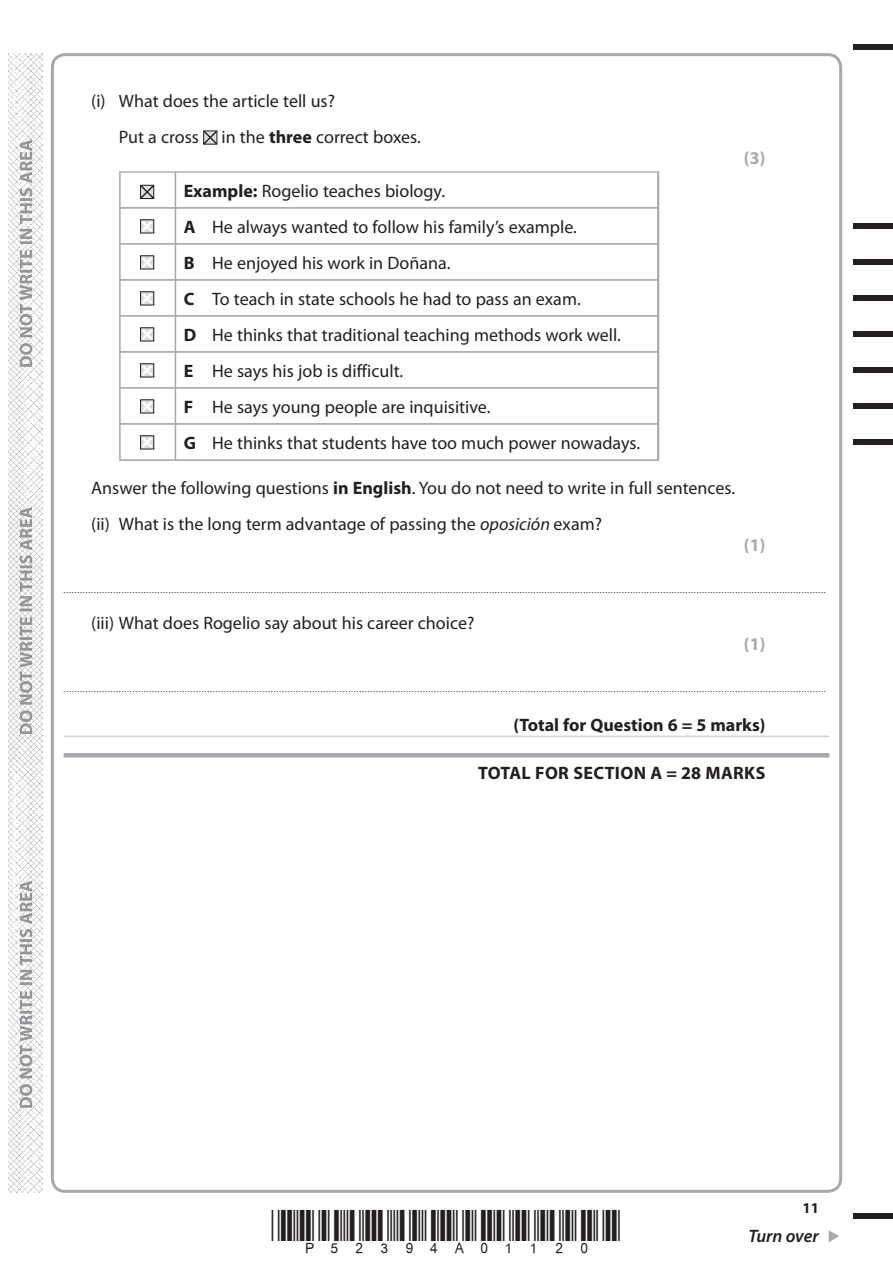
<style>
.page{position:relative;width:893px;height:1263px;background:#fff}
.page>*{position:absolute;margin:0;border:0;box-sizing:border-box;transform-origin:0 0}
.t1{font:18px/36px "Myriad Pro";color:#231f20}
.t2{font:700 18px "Myriad Pro";color:#231f20}
.t3{font:700 18px "Myriad Pro";letter-spacing:.02em;color:#231f20}
.t4{font:700 18px "Myriad Pro";color:#a8a9ad}
.t5{font:italic 600 18px "Myriad Pro";letter-spacing:-.005em;color:#231f20}
.t6{font:700 15px "Myriad Pro";color:#231f20}
.t7{font:9px "Myriad Pro";color:#231f20}
.s1{font-weight:700}
.s2{font-style:italic}
</style>
<div class="page">
<img style="left:8px;top:53px;width:34px;height:1140px">
<svg style="left:828px;top:1230px;width:11px;height:12px"></svg>
<div style="left:853px;top:44px;width:39px;height:5px;background:#231f20"></div>
<div style="left:853px;top:1214px;width:39px;height:5px;background:#231f20"></div>
<svg style="left:20px;top:140px;width:12px;height:968px"></svg>
<div style="left:119px;top:171px;width:540px;height:38px;background:#c0c0c3"></div>
<div style="left:121px;top:173px;width:536px;height:34px;background:#fff"></div>
<div style="left:119px;top:207px;width:540px;height:38px;background:#bfc0c3"></div>
<div style="left:121px;top:209px;width:536px;height:34px;background:#fff"></div>
<div style="left:119px;top:243px;width:540px;height:38px;background:#bfbfc2"></div>
<div style="left:121px;top:245px;width:536px;height:34px;background:#fff"></div>
<div style="left:119px;top:279px;width:540px;height:38px;background:#bebfc2"></div>
<div style="left:121px;top:281px;width:536px;height:34px;background:#fff"></div>
<div style="left:119px;top:315px;width:540px;height:38px;background:#bebfc2"></div>
<div style="left:121px;top:317px;width:536px;height:34px;background:#fff"></div>
<div style="left:119px;top:351px;width:540px;height:38px;background:#bebec1"></div>
<div style="left:121px;top:353px;width:536px;height:34px;background:#fff"></div>
<div style="left:119px;top:387px;width:540px;height:38px;background:#bdbec1"></div>
<div style="left:121px;top:389px;width:536px;height:34px;background:#fff"></div>
<div style="left:119px;top:423px;width:540px;height:38px;background:#bdbdc0"></div>
<div style="left:121px;top:425px;width:536px;height:34px;background:#fff"></div>
<hr style="left:64px;top:736px;width:765px;height:1px;background:#d1d2d4">
<hr style="left:64px;top:753px;width:765px;height:4px;background:#a8a9ad">
<svg style="left:203px;top:130px;width:15px;height:15px"></svg>
<svg style="left:140px;top:184px;width:15px;height:15px"></svg>
<hr style="left:175px;top:172px;width:1px;height:36px;background:#a8a9ad">
<svg style="left:140px;top:219px;width:15px;height:15px"></svg>
<hr style="left:175px;top:208px;width:1px;height:36px;background:#a8a9ad">
<svg style="left:140px;top:255px;width:15px;height:15px"></svg>
<hr style="left:175px;top:244px;width:1px;height:36px;background:#a8a9ad">
<svg style="left:140px;top:291px;width:15px;height:15px"></svg>
<hr style="left:175px;top:280px;width:1px;height:36px;background:#a8a9ad">
<svg style="left:140px;top:327px;width:15px;height:15px"></svg>
<hr style="left:175px;top:316px;width:1px;height:36px;background:#a8a9ad">
<svg style="left:140px;top:363px;width:15px;height:15px"></svg>
<hr style="left:175px;top:352px;width:1px;height:36px;background:#a8a9ad">
<svg style="left:140px;top:399px;width:15px;height:15px"></svg>
<hr style="left:175px;top:388px;width:1px;height:36px;background:#a8a9ad">
<svg style="left:140px;top:435px;width:15px;height:15px"></svg>
<hr style="left:175px;top:424px;width:1px;height:36px;background:#a8a9ad">
<div style="left:853px;top:223px;width:39px;height:6px;background:#231f20"></div>
<div style="left:853px;top:259px;width:39px;height:6px;background:#231f20"></div>
<div style="left:853px;top:295px;width:39px;height:6px;background:#231f20"></div>
<div style="left:853px;top:331px;width:39px;height:6px;background:#231f20"></div>
<div style="left:853px;top:367px;width:39px;height:6px;background:#231f20"></div>
<div style="left:853px;top:403px;width:39px;height:6px;background:#231f20"></div>
<div style="left:853px;top:439px;width:39px;height:6px;background:#231f20"></div>
<h1 class="t1" style="left:119px;top:84px;width:303px;text-indent:-28px">(i) What does the article tell us?<br>Put a cross in the <span class="s1">three</span> correct boxes.</h1>
<p class="t1" style="left:184px;top:174px;width:458px"><span class="s1">Example:</span> Rogelio teaches biology.<br><span class="s1">A</span> He always wanted to follow his family’s example.<br><span class="s1">B</span> He enjoyed his work in Doñana.<br><span class="s1">C</span> To teach in state schools he had to pass an exam.<br><span class="s1">D</span> He thinks that traditional teaching methods work well.<br><span class="s1">E</span> He says his job is difficult.<br><span class="s1">F</span> He says young people are inquisitive.<br><span class="s1">G</span> He thinks that students have too much power nowadays.</p>
<h1 class="t1" style="left:91px;top:471px;width:645px">Answer the following questions <span class="s1">in English</span>. You do not need to write in full sentences. (ii) What is the long term advantage of passing the <span class="s2">oposición</span> exam?</h1>
<h1 class="t4" style="left:744px;top:151px;width:23px">(3)</h1>
<h1 class="t4" style="left:744px;top:538px;width:23px">(1)</h1>
<p class="t7" style="left:64px;top:587px;width:763px">....................................................................................................................................................................................................................................................................................</p>
<h1 class="t1" style="left:91px;top:606px;width:384px">(iii) What does Rogelio say about his career choice?</h1>
<h1 class="t4" style="left:744px;top:637px;width:23px">(1)</h1>
<p class="t7" style="left:64px;top:686px;width:763px">....................................................................................................................................................................................................................................................................................</p>
<h1 class="t2" style="left:513px;top:718px;width:254px">(Total for Question 6 = 5 marks)</h1>
<h1 class="t3" style="left:478px;top:766px;width:289px">TOTAL FOR SECTION A = 28 MARKS</h1>
<h2 class="t6" style="left:802px;top:1202px;width:18px">11</h2>
<h1 class="t5" style="left:748px;top:1226px;width:72px">Turn over</h1>
</div>
